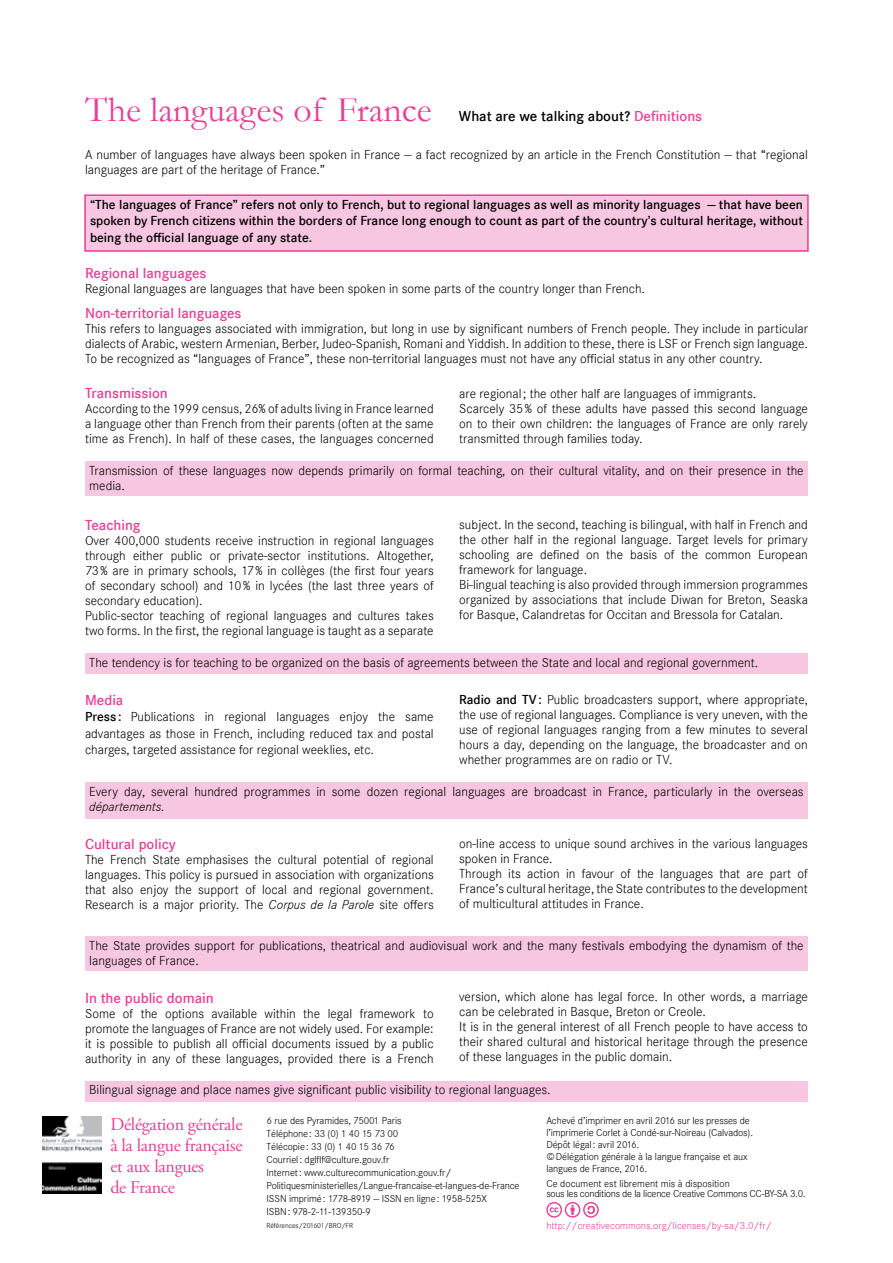
<style>
.page{position:relative;width:893px;height:1263px;background:#fff}
.page>*{position:absolute;margin:0;border:0;box-sizing:border-box;transform-origin:0 0}
.t1{font:36px "Garamond";color:#e64097}
.t2{font:18px/21px "Adobe Garamond Pro";letter-spacing:-.015em;color:#e64097}
.t3{font:600 15px "Corporate S";color:#e64097}
.t4{font:600 15px "Corporate S";color:#000}
.t5{font:13.5px/15px "Corporate S Ligh";color:#000}
.t6{font:600 13.5px/16.2px "Corporate S";color:#000;text-align:justify}
.t7{font:italic 13.5px "Corpo S Lig";color:#000}
.t8{font:10.5px/13px "Corporate S Ligh";letter-spacing:-.01em;color:#000}
.t9{font:10.5px "Corporate S Ligh";color:#e64097}
.t10{font:7.5px "Corporate S Ligh";letter-spacing:-.01em;color:#000}
.s1{color:#e64097}
.s2{font-family:"Corporate S";font-weight:600}
.s3{font-family:"Corpo S Lig";font-style:italic}
</style>
<div class="page">
<div style="left:85px;top:654px;width:723px;height:20px;background:#f7c6e0"></div>
<div style="left:85px;top:782px;width:723px;height:37px;background:#f7c6e0"></div>
<div style="left:85px;top:461px;width:723px;height:35px;background:#f7c6e0"></div>
<div style="left:85px;top:1081px;width:723px;height:20px;background:#f7c6e0"></div>
<div style="left:85px;top:937px;width:723px;height:34px;background:#f7c6e0"></div>
<div style="left:85px;top:195px;width:723px;height:56px;background:#f7c6e0"></div>
<div style="left:84px;top:194px;width:725px;height:58px;border:2px solid #e64097"></div>
<svg style="left:546px;top:1202px;width:53px;height:16px"></svg>
<img style="left:42px;top:1117px;width:60px;height:76px">
<h1 class="t1" style="left:85px;top:86px;width:348px">The languages of France</h1>
<p class="t4" style="left:459px;top:107px;width:245px">What are we talking about? <span class="s1">Definitions</span></p>
<p class="t5" style="left:85px;top:147px;width:724px">A number of languages have always been spoken in France — a fact recognized by an article in the French Constitution — that “regional languages are part of the heritage of France.”</p>
<p class="t6" style="left:90px;top:197px;width:714px">“The languages of France” refers not only to French, but to regional languages as well as minority languages — that have been spoken by French citizens within the borders of France long enough to count as part of the country’s cultural heritage, without being the official language of any state.</p>
<p class="t3" style="left:85px;top:264px;width:123px">Regional languages</p>
<p class="t5" style="left:85px;top:281px;width:562px">Regional languages are languages that have been spoken in some parts of the country longer than French.</p>
<p class="t3" style="left:85px;top:304px;width:158px">Non-territorial languages</p>
<p class="t5" style="left:85px;top:321px;width:724px;text-align:justify">This refers to languages associated with immigration, but long in use by significant numbers of French people. They include in particular dialects of Arabic, western Armenian, Berber, Judeo-Spanish, Romani and Yiddish. In addition to these, there is LSF or French sign language.<br>To be recognized as “languages of France”, these non-territorial languages must not have any official status in any other country.</p>
<p class="t3" style="left:85px;top:384px;width:84px">Transmission</p>
<p class="t5" style="left:85px;top:401px;width:350px;text-align:justify">According to the 1999 census, 26% of adults living in France learned a language other than French from their parents (often at the same time as French). In half of these cases, the languages concerned</p>
<p class="t5" style="left:459px;top:386px;width:350px">are regional ; the other half are languages of immigrants.<br>Scarcely 35% of these adults have passed this second language on to their own children: the languages of France are only rarely transmitted through families today.</p>
<p class="t5" style="left:89px;top:463px;width:716px">Transmission of these languages now depends primarily on formal teaching, on their cultural vitality, and on their presence in the media.</p>
<p class="t3" style="left:85px;top:516px;width:57px">Teaching</p>
<p class="t5" style="left:85px;top:533px;width:350px">Over 400,000 students receive instruction in regional languages through either public or private-sector institutions. Altogether, 73% are in primary schools, 17% in collèges (the first four years of secondary school) and 10% in lycées (the last three years of secondary education).<br>Public-sector teaching of regional languages and cultures takes two forms. In the first, the regional language is taught as a separate</p>
<p class="t5" style="left:459px;top:517px;width:350px">subject. In the second, teaching is bilingual, with half in French and the other half in the regional language. Target levels for primary schooling are defined on the basis of the common European framework for language.<br>Bi-lingual teaching is also provided through immersion programmes organized by associations that include Diwan for Breton, Seaska for Basque, Calandretas for Occitan and Bressola for Catalan.</p>
<p class="t5" style="left:89px;top:655px;width:671px">The tendency is for teaching to be organized on the basis of agreements between the State and local and regional government.</p>
<p class="t3" style="left:85px;top:691px;width:40px">Media</p>
<p class="t5" style="left:85px;top:709px;width:350px;line-height:16.2px;text-align:justify"><span class="s2">Press :</span> Publications in regional languages enjoy the same advantages as those in French, including reduced tax and postal charges, targeted assistance for regional weeklies, etc.</p>
<p class="t5" style="left:459px;top:692px;width:350px;text-align:justify"><span class="s2">Radio and TV:</span> Public broadcasters support, where appropriate, the use of regional languages. Compliance is very uneven, with the use of regional languages ranging from a few minutes to several hours a day, depending on the language, the broadcaster and on whether programmes are on radio or TV.</p>
<p class="t5" style="left:89px;top:784px;width:716px">Every day, several hundred programmes in some dozen regional languages are broadcast in France, particularly in the overseas</p>
<p class="t7" style="left:89px;top:799px;width:77px">départements.</p>
<p class="t3" style="left:85px;top:835px;width:92px">Cultural policy</p>
<p class="t5" style="left:85px;top:852px;width:350px;text-align:justify">The French State emphasises the cultural potential of regional languages. This policy is pursued in association with organizations that also enjoy the support of local and regional government.<br>Research is a major priority. The <span class="s3">Corpus de la Parole</span> site offers</p>
<p class="t5" style="left:459px;top:836px;width:350px">on-line access to unique sound archives in the various languages spoken in France.<br>Through its action in favour of the languages that are part of France’s cultural heritage, the State contributes to the development of multicultural attitudes in France.</p>
<p class="t5" style="left:89px;top:938px;width:716px">The State provides support for publications, theatrical and audiovisual work and the many festivals embodying the dynamism of the languages of France.</p>
<p class="t3" style="left:85px;top:989px;width:130px">In the public domain</p>
<p class="t5" style="left:85px;top:1006px;width:350px;text-align:justify">Some of the options available within the legal framework to promote the languages of France are not widely used. For example: it is possible to publish all official documents issued by a public authority in any of these languages, provided there is a French</p>
<p class="t5" style="left:459px;top:989px;width:350px">version, which alone has legal force. In other words, a marriage can be celebrated in Basque, Breton or Creole.<br>It is in the general interest of all French people to have access to their shared cultural and historical heritage through the presence of these languages in the public domain.</p>
<p class="t5" style="left:89px;top:1082px;width:463px">Bilingual signage and place names give significant public visibility to regional languages.</p>
<h2 class="t2" style="left:110px;top:1114px;width:134px">Délégation générale à la langue française et aux langues<br>de France</h2>
<p class="t8" style="left:267px;top:1114px;width:255px">6 rue des Pyramides, 75001 Paris<br>Téléphone: 33 (0) 1 40 15 73 00<br>Télécopie: 33 (0) 1 40 15 36 76<br>Courriel: dglflf@culture.gouv.fr<br>Internet: www.culturecommunication.gouv.fr/ Politiquesministerielles/Langue-francaise-et-langues-de-France ISSN imprimé: 1778-8919 — ISSN en ligne: 1958-525X<br>ISBN: 978-2-11-139350-9</p>
<p class="t10" style="left:267px;top:1221px;width:88px">Références/201601/BRO/FR</p>
<p class="t8" style="left:546px;top:1114px;width:208px;line-height:12px">Achevé d’imprimer en avril 2016 sur les presses de l’imprimerie Corlet à Condé-sur-Noireau (Calvados).<br>Dépôt légal: avril 2016.<br>©Délégation générale à la langue française et aux langues de France, 2016.</p>
<p class="t8" style="left:546px;top:1178px;width:261px;line-height:10.5px">Ce document est librement mis à disposition<br>sous les conditions de la licence Creative Commons CC-BY-SA 3.0.</p>
<p class="t9" style="left:546px;top:1219px;width:227px">http://creativecommons.org/licenses/by-sa/3.0/fr/</p>
</div>
